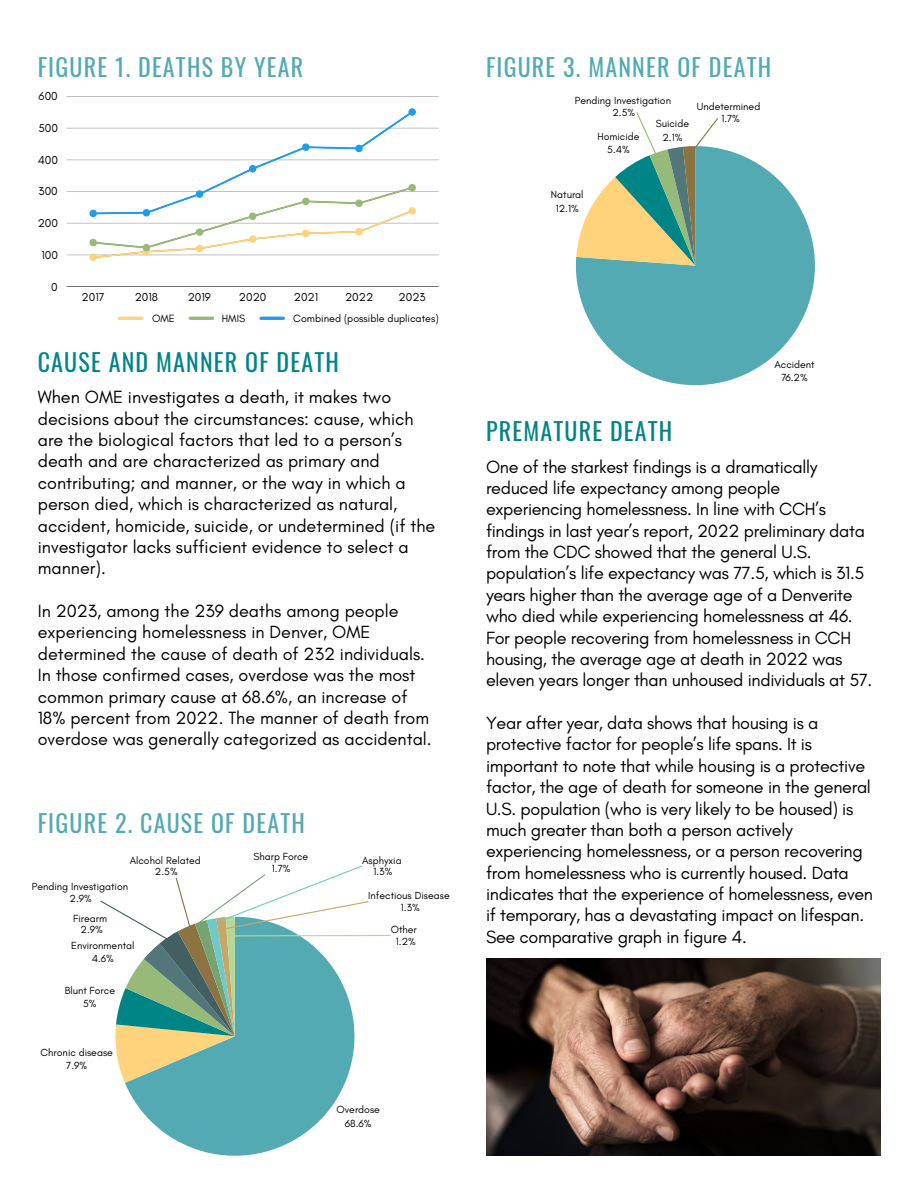
<style>
.page{position:relative;width:918px;height:1188px;background:#fff}
.page>*{position:absolute;margin:0;border:0;box-sizing:border-box;transform-origin:0 0}
.t1{font:24px "Oswald";letter-spacing:.05em;color:#53aab3}
.t2{font:24px "Oswald";letter-spacing:.05em;color:#008586}
.t3{font:18px/21.3px "Glacial Indifference";letter-spacing:-.015em;color:#000}
.t4{font:11.7px "Glacial Indifference";color:#000}
.t5{font:10.65px "Glacial Indifference";color:#000}
.t6{font:10.5px "Glacial Indifference";color:#000}
</style>
<div class="page">
<svg style="left:576px;top:148px;width:239px;height:237px;fill:#53aab3"></svg>
<hr style="left:261px;top:317px;width:22px;height:3px;background:#1b9df0">
<hr style="left:190px;top:317px;width:23px;height:3px;background:#98ba79">
<hr style="left:120px;top:317px;width:22px;height:3px;background:#ffd27c">
<hr style="left:67px;top:255px;width:372px;height:1px;background:#000">
<hr style="left:67px;top:223px;width:372px;height:1px;background:#000">
<hr style="left:67px;top:191px;width:372px;height:1px;background:#000">
<hr style="left:67px;top:160px;width:372px;height:1px;background:#000">
<hr style="left:67px;top:128px;width:372px;height:1px;background:#000">
<hr style="left:67px;top:96px;width:372px;height:1px;background:#000">
<hr style="left:67px;top:286px;width:372px;height:1px;background:#000">
<svg style="left:89px;top:108px;width:327px;height:153px"></svg>
<svg style="left:125px;top:1083px;width:220px;height:73px;fill:#53aab3"></svg>
<img style="left:486px;top:959px;width:394px;height:197px">
<hr style="left:230px;top:935px;width:161px;height:1px;background:#b6d897">
<svg style="left:100px;top:865px;width:269px;height:218px"></svg>
<svg style="left:576px;top:112px;width:143px;height:154px"></svg>
<p class="t1" style="left:38px;top:49px;width:267px">FIGURE 1. DEATHS BY YEAR</p>
<p class="t4" style="left:39px;top:89px;width:21px">600</p>
<p class="t4" style="left:38px;top:121px;width:21px">500</p>
<p class="t4" style="left:38px;top:153px;width:22px">400</p>
<p class="t4" style="left:39px;top:184px;width:21px">300</p>
<p class="t4" style="left:38px;top:216px;width:22px">200</p>
<p class="t4" style="left:41px;top:248px;width:18px">100</p>
<p class="t4" style="left:51px;top:279px;width:8px">0</p>
<p class="t4" style="left:82px;top:290px;width:24px">2017</p>
<p class="t4" style="left:135px;top:290px;width:25px">2018</p>
<p class="t4" style="left:188px;top:290px;width:25px">2019</p>
<p class="t4" style="left:239px;top:290px;width:29px">2020</p>
<p class="t4" style="left:294px;top:290px;width:26px">2021</p>
<p class="t4" style="left:345px;top:290px;width:30px">2022</p>
<p class="t4" style="left:399px;top:290px;width:29px">2023</p>
<p class="t5" style="left:152px;top:311px;width:24px">OME</p>
<p class="t5" style="left:222px;top:311px;width:25px">HMIS</p>
<p class="t5" style="left:293px;top:311px;width:147px">Combined (possible duplicates)</p>
<p class="t2" style="left:38px;top:343px;width:303px">CAUSE AND MANNER OF DEATH</p>
<p class="t3" style="left:38px;top:386px;width:399px">When OME investigates a death, it makes two decisions about the circumstances: cause, which are the biological factors that led to a person’s death and are characterized as primary and contributing; and manner, or the way in which a person died, which is characterized as natural, accident, homicide, suicide, or undetermined (if the investigator lacks sufficient evidence to select a manner).</p>
<p class="t3" style="left:38px;top:600px;width:396px">In 2023, among the 239 deaths among people experiencing homelessness in Denver, OME determined the cause of death of 232 individuals.<br>In those confirmed cases, overdose was the most common primary cause at 68.6%, an increase of 18% percent from 2022. The manner of death from overdose was generally categorized as accidental.</p>
<p class="t1" style="left:38px;top:804px;width:269px">FIGURE 2. CAUSE OF DEATH</p>
<p class="t6" style="left:130px;top:854px;width:73px">Alcohol Related</p>
<p class="t6" style="left:155px;top:865px;width:24px">2.5%</p>
<p class="t6" style="left:32px;top:880px;width:98px">Pending Investigation</p>
<p class="t6" style="left:70px;top:892px;width:24px">2.9%</p>
<p class="t6" style="left:73px;top:912px;width:35px">Firearm</p>
<p class="t6" style="left:81px;top:923px;width:24px">2.9%</p>
<p class="t6" style="left:71px;top:939px;width:65px">Environmental</p>
<p class="t6" style="left:92px;top:952px;width:24px">4.6%</p>
<p class="t6" style="left:65px;top:984px;width:52px">Blunt Force</p>
<p class="t6" style="left:83px;top:997px;width:15px">5%</p>
<p class="t6" style="left:41px;top:1046px;width:74px">Chronic disease</p>
<p class="t6" style="left:66px;top:1059px;width:23px">7.9%</p>
<p class="t6" style="left:253px;top:850px;width:56px">Sharp Force</p>
<p class="t6" style="left:272px;top:862px;width:20px">1.7%</p>
<p class="t6" style="left:362px;top:854px;width:41px">Asphyxia</p>
<p class="t6" style="left:373px;top:865px;width:20px">1.3%</p>
<p class="t6" style="left:368px;top:889px;width:83px">Infectious Disease</p>
<p class="t6" style="left:401px;top:901px;width:20px">1.3%</p>
<p class="t6" style="left:391px;top:923px;width:28px">Other</p>
<p class="t6" style="left:396px;top:935px;width:21px">1.2%</p>
<p class="t6" style="left:337px;top:1103px;width:45px">Overdose</p>
<p class="t6" style="left:345px;top:1117px;width:28px">68.6%</p>
<p class="t1" style="left:486px;top:49px;width:287px">FIGURE 3. MANNER OF DEATH</p>
<p class="t6" style="left:575px;top:94px;width:98px">Pending Investigation</p>
<p class="t6" style="left:697px;top:100px;width:65px">Undetermined</p>
<p class="t6" style="left:612px;top:106px;width:24px">2.5%</p>
<p class="t6" style="left:721px;top:112px;width:20px">1.7%</p>
<p class="t6" style="left:656px;top:118px;width:35px">Suicide</p>
<p class="t6" style="left:662px;top:131px;width:21px">2.1%</p>
<p class="t6" style="left:598px;top:130px;width:44px">Homicide</p>
<p class="t6" style="left:607px;top:143px;width:24px">5.4%</p>
<p class="t6" style="left:551px;top:188px;width:34px">Natural</p>
<p class="t6" style="left:556px;top:202px;width:24px">12.1%</p>
<p class="t2" style="left:486px;top:412px;width:188px">PREMATURE DEATH</p>
<p class="t6" style="left:774px;top:358px;width:42px">Accident</p>
<p class="t6" style="left:781px;top:371px;width:28px">76.2%</p>
<p class="t3" style="left:486px;top:456px;width:388px">One of the starkest findings is a dramatically reduced life expectancy among people experiencing homelessness. In line with CCH’s findings in last year’s report, 2022 preliminary data from the CDC showed that the general U.S. population’s life expectancy was 77.5, which is 31.5 years higher than the average age of a Denverite who died while experiencing homelessness at 46.<br>For people recovering from homelessness in CCH housing, the average age at death in 2022 was eleven years longer than unhoused individuals at 57.</p>
<p class="t3" style="left:486px;top:712px;width:389px">Year after year, data shows that housing is a protective factor for people’s life spans. It is important to note that while housing is a protective factor, the age of death for someone in the general U.S. population (who is very likely to be housed) is much greater than both a person actively experiencing homelessness, or a person recovering from homelessness who is currently housed. Data indicates that the experience of homelessness, even if temporary, has a devastating impact on lifespan.<br>See comparative graph in figure 4.</p>
</div>
